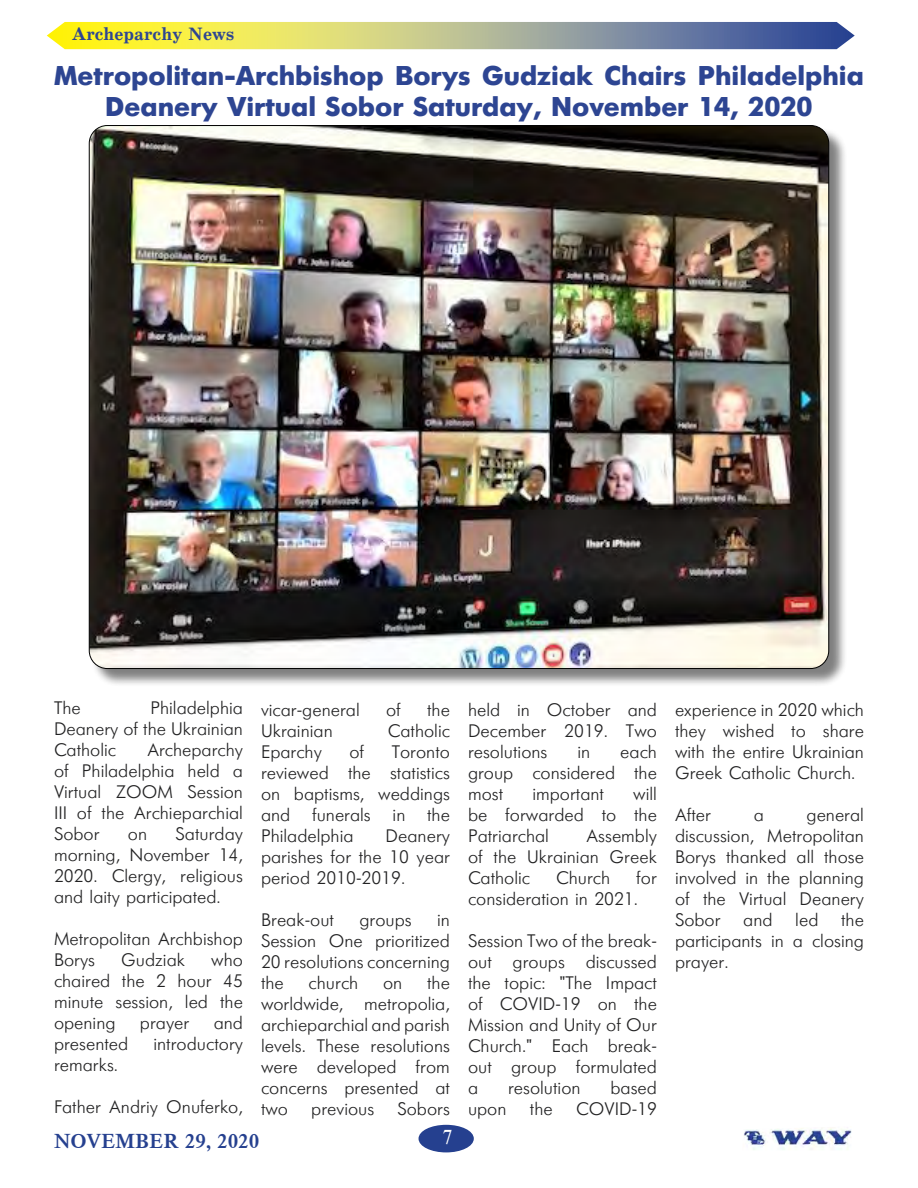
<style>
.page{position:relative;width:918px;height:1188px;background:#fff}
.page>*{position:absolute;margin:0;border:0;box-sizing:border-box;transform-origin:0 0}
.t1{font:700 27px/31.5px "Ukrainian Futuris";color:#2d4592;text-align:center}
.t2{font:700 21px "CR Timesky Cyrillic";color:#25408f}
.t3{font:21px "CR Timesky Cyrillic";color:#fff}
.t4{font:18px/21px "Ukrainian Futuris";color:#222223;text-align:justify}
.t5{font:700 18px "Ukrainian School";color:#2d4592}
</style>
<div class="page">
<img style="left:744px;top:1128px;width:108px;height:22px">
<div style="left:419px;top:1126px;width:54px;height:26px;background:#25408f;border-radius:50%"></div>
<div style="left:419px;top:1125px;width:55px;height:27px;border:2px solid #25408f;border-radius:50%"></div>
<svg style="left:47px;top:22px;width:808px;height:27px;background:#b1b67e"></svg>
<div style="left:91px;top:127px;width:757px;height:560px;background:#000;opacity:.5"></div>
<img style="left:89px;top:126px;width:740px;height:543px">
<p class="t5" style="left:72px;top:24px;width:164px">Archeparchy News</p>
<h1 class="t1" style="left:54px;top:60px;width:811px">Metropolitan-Archbishop Borys Gudziak Chairs Philadelphia<br>Deanery Virtual Sobor Saturday, November 14, 2020</h1>
<p class="t4" style="left:54px;top:698px;width:28px">The</p>
<p class="t4" style="left:54px;top:698px;width:191px;text-indent:96px">Philadelphia Deanery of the Ukrainian Catholic</p>
<p class="t4" style="left:54px;top:740px;width:191px;text-indent:93px">Archeparchy of Philadelphia held a Virtual ZOOM Session III of the Archieparchial Sobor</p>
<p class="t4" style="left:54px;top:824px;width:191px;text-indent:122px">Saturday morning, November 14, 2020. Clergy, religious and laity participated.</p>
<p class="t4" style="left:54px;top:929px;width:191px">Metropolitan Archbishop<br>Borys</p>
<p class="t4" style="left:128px;top:824px;width:21px">on</p>
<p class="t4" style="left:54px;top:950px;width:191px;text-indent:157px">who chaired the 2 hour 45 minute session, led the opening</p>
<p class="t4" style="left:121px;top:950px;width:65px">Gudziak</p>
<p class="t4" style="left:140px;top:1013px;width:51px">prayer</p>
<p class="t4" style="left:214px;top:1013px;width:31px">and</p>
<p class="t4" style="left:54px;top:1034px;width:76px">presented</p>
<p class="t4" style="left:153px;top:1034px;width:91px">introductory</p>
<p class="t4" style="left:54px;top:1055px;width:66px">remarks.</p>
<p class="t4" style="left:54px;top:1097px;width:191px">Father Andriy Onuferko,</p>
<p class="t4" style="left:261px;top:700px;width:100px">vicar-general</p>
<p class="t4" style="left:386px;top:700px;width:16px">of</p>
<p class="t4" style="left:427px;top:700px;width:24px">the</p>
<p class="t4" style="left:261px;top:721px;width:73px">Ukrainian</p>
<p class="t4" style="left:388px;top:721px;width:64px">Catholic</p>
<p class="t4" style="left:261px;top:742px;width:62px">Eparchy</p>
<p class="t4" style="left:349px;top:742px;width:16px">of</p>
<p class="t4" style="left:261px;top:742px;width:191px;text-indent:131px">Toronto reviewed the statistics on baptisms, weddings and funerals in the Philadelphia</p>
<p class="t4" style="left:261px;top:826px;width:191px;text-indent:125px">Deanery parishes for the 10 year period 2010-2019.</p>
<p class="t4" style="left:261px;top:910px;width:75px">Break-out</p>
<p class="t4" style="left:359px;top:910px;width:54px">groups</p>
<p class="t4" style="left:261px;top:910px;width:191px;text-indent:176px">in Session One prioritized 20 resolutions concerning the</p>
<p class="t4" style="left:261px;top:973px;width:191px;text-indent:166px">the worldwide, metropolia, archieparchial and parish levels. These resolutions were developed from concerns presented at two</p>
<p class="t4" style="left:309px;top:973px;width:51px">church</p>
<p class="t4" style="left:383px;top:973px;width:21px">on</p>
<p class="t4" style="left:311px;top:1099px;width:65px">previous</p>
<p class="t4" style="left:397px;top:1099px;width:54px">Sobors</p>
<p class="t2" style="left:54px;top:1129px;width:207px">NOVEMBER 29, 2020</p>
<p class="t3" style="left:442px;top:1125px;width:12px">7</p>
<p class="t4" style="left:468px;top:700px;width:191px">held in October and December 2019. Two resolutions</p>
<p class="t4" style="left:468px;top:742px;width:191px;text-indent:152px">each group considered the most</p>
<p class="t4" style="left:577px;top:742px;width:14px">in</p>
<p class="t4" style="left:468px;top:784px;width:190px;text-indent:165px">will be forwarded to the Patriarchal</p>
<p class="t4" style="left:532px;top:784px;width:73px">important</p>
<p class="t4" style="left:468px;top:826px;width:191px;text-indent:119px">Assembly of the Ukrainian Greek Catholic</p>
<p class="t4" style="left:468px;top:868px;width:190px;text-indent:168px">for consideration in 2021.</p>
<p class="t4" style="left:468px;top:931px;width:191px">Session Two of the break&shy;out groups discussed the topic: "The Impact of COVID-19 on the Mission and Unity of Our Church." Each break&shy;out group formulated a</p>
<p class="t4" style="left:556px;top:868px;width:56px">Church</p>
<p class="t4" style="left:508px;top:1078px;width:74px">resolution</p>
<p class="t4" style="left:611px;top:1078px;width:48px">based</p>
<p class="t4" style="left:468px;top:1099px;width:40px">upon</p>
<p class="t4" style="left:530px;top:1099px;width:24px">the</p>
<p class="t4" style="left:576px;top:1099px;width:82px">COVID-19</p>
<p class="t4" style="left:675px;top:700px;width:191px">experience in 2020 which they wished to share with the entire Ukrainian Greek Catholic Church.</p>
<p class="t4" style="left:675px;top:805px;width:37px">After</p>
<p class="t4" style="left:754px;top:805px;width:12px">a</p>
<p class="t4" style="left:675px;top:805px;width:191px;text-indent:132px">general discussion, Metropolitan Borys thanked all those involved in the planning of the Virtual Deanery Sobor</p>
<p class="t4" style="left:675px;top:910px;width:190px;text-indent:166px">the participants in a closing prayer.</p>
<p class="t4" style="left:743px;top:910px;width:31px">and</p>
<p class="t4" style="left:795px;top:910px;width:25px">led</p>
</div>
